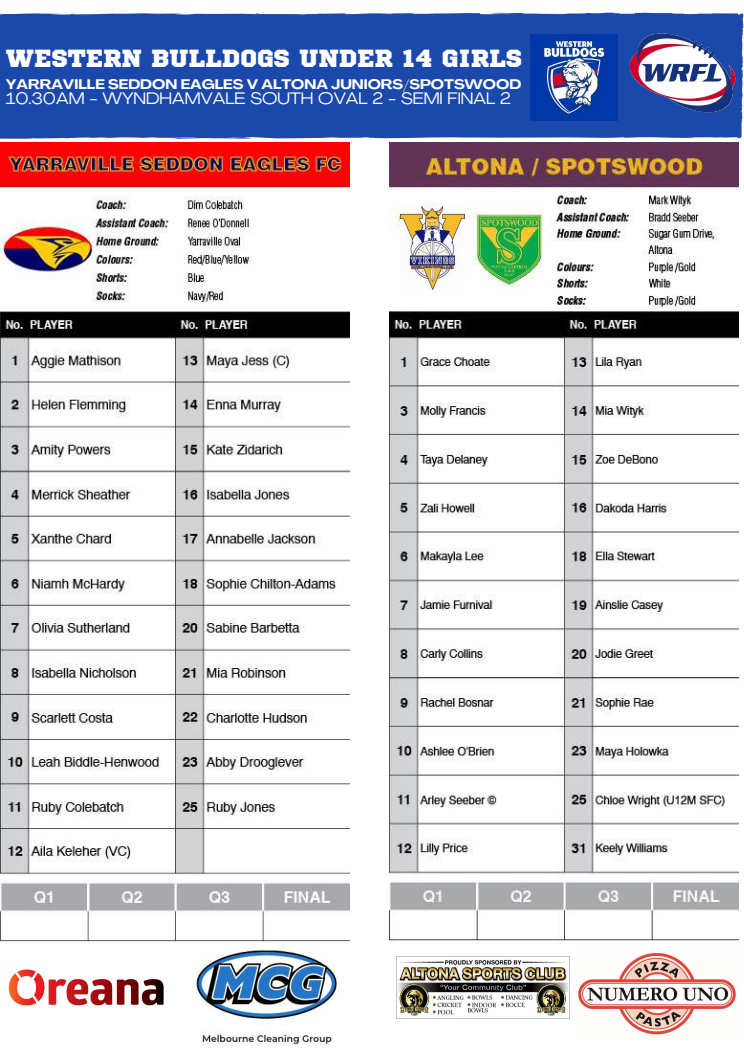
<style>
.page{position:relative;width:744px;height:1053px;background:#fff}
.page>*{position:absolute;margin:0;border:0;box-sizing:border-box;transform-origin:0 0}
.t1{font:24.64px "Sports World";color:#fff}
.t2{font:expanded 16.44px "Agrandir";color:#fff}
.t3{font:700 expanded 13.64px "Agrandir";color:#fff}
</style>
<div class="page">
<div style="left:0;top:13px;width:743px;height:126px;background:#1b48ab"></div>
<img style="left:625px;top:30px;width:115px;height:89px">
<img style="left:531px;top:34px;width:86px;height:87px">
<img style="left:0;top:143px;width:350px;height:799px">
<img style="left:8px;top:969px;width:156px;height:37px">
<img style="left:196px;top:947px;width:141px;height:99px">
<img style="left:396px;top:956px;width:174px;height:63px">
<img style="left:578px;top:952px;width:159px;height:83px">
<img style="left:389px;top:143px;width:350px;height:800px">
<img style="left:400px;top:206px;width:65px;height:84px">
<h1 class="t1" style="left:6px;top:47px;width:518px">WESTERN BULLDOGS UNDER 14 GIRLS</h1>
<p class="t3" style="left:6px;top:79px;width:517px">YARRAVILLE SEDDON EAGLES V ALTONA JUNIORS/SPOTSWOOD</p>
<p class="t2" style="left:6px;top:91px;width:507px">10.30AM - WYNDHAMVALE SOUTH OVAL 2 - SEMI FINAL 2</p>
</div>
